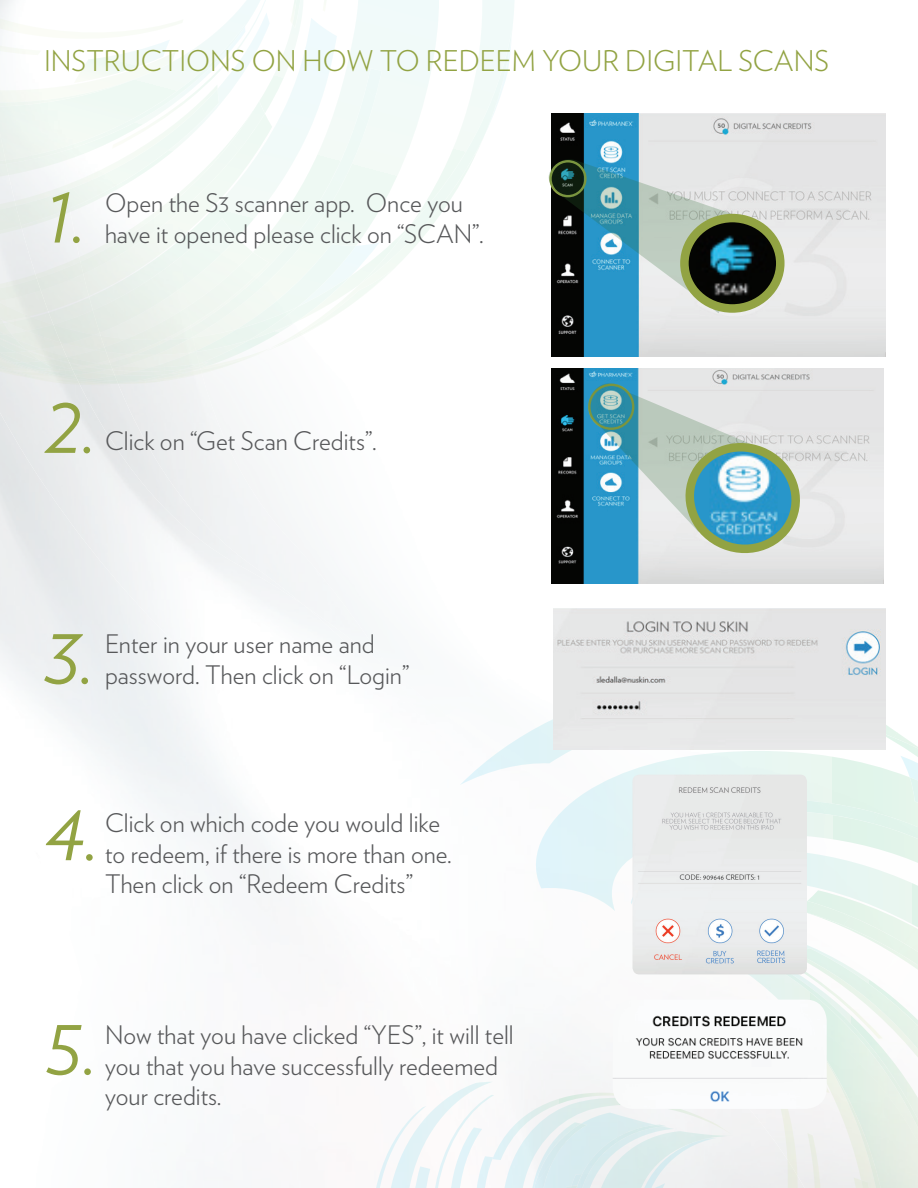
<style>
.page{position:relative;width:918px;height:1188px;background:#fff}
.page>*{position:absolute;margin:0;border:0;box-sizing:border-box;transform-origin:0 0}
.t1{font:italic 67.5px "Verlag";color:#92a343}
.t2{font:300 28.5px "Verlag";color:#92a343}
.t3{font:300 25.5px/30.6px "Verlag";color:#57585a}
</style>
<div class="page">
<img style="left:0;top:119px;width:806px;height:764px">
<svg style="left:411px;top:0;width:111px;height:348px"></svg>
<svg style="left:0;top:0;width:411px;height:386px"></svg>
<img style="left:66px;top:335px;width:61px;height:15px">
<img style="left:27px;top:325px;width:68px;height:19px">
<img style="left:128px;top:329px;width:109px;height:26px">
<img style="left:95px;top:339px;width:41px;height:15px">
<img style="left:136px;top:338px;width:55px;height:17px">
<img style="left:249px;top:276px;width:102px;height:64px">
<img style="left:192px;top:307px;width:106px;height:45px">
<img style="left:505px;top:30px;width:7px;height:6px">
<svg style="left:485px;top:36px;width:27px;height:99px"></svg>
<img style="left:476px;top:110px;width:16px;height:31px">
<img style="left:457px;top:133px;width:25px;height:39px">
<img style="left:436px;top:166px;width:28px;height:37px">
<svg style="left:462px;top:168px;width:5px;height:6px"></svg>
<img style="left:398px;top:195px;width:45px;height:53px">
<svg style="left:442px;top:200px;width:3px;height:4px"></svg>
<img style="left:359px;top:241px;width:45px;height:44px">
<svg style="left:460px;top:684px;width:94px;height:46px"></svg>
<svg style="left:364px;top:730px;width:554px;height:458px"></svg>
<img style="left:886px;top:725px;width:12px;height:13px">
<img style="left:894px;top:732px;width:24px;height:21px">
<img style="left:552px;top:113px;width:334px;height:243px">
<img style="left:552px;top:368px;width:331px;height:215px">
<svg style="left:583px;top:381px;width:231px;height:186px;background:#9bc3ca"></svg>
<img style="left:554px;top:609px;width:332px;height:140px">
<svg style="left:547px;top:158px;width:209px;height:155px;background:#7da1a9"></svg>
<img style="left:684px;top:218px;width:96px;height:90px">
<div style="left:680px;top:214px;width:105px;height:99px;border:9px solid #92a343;border-radius:50%"></div>
<img style="left:633px;top:775px;width:174px;height:199px">
<img style="left:613px;top:1000px;width:214px;height:109px">
<p class="t2" style="left:44px;top:39px;width:787px">INSTRUCTIONS ON HOW TO REDEEM YOUR DIGITAL SCANS</p>
<h1 class="t1" style="left:44px;top:166px;width:43px">1.</h1>
<p class="t3" style="left:105px;top:186px;width:380px">Open the S3 scanner app. Once you have it opened please click on “SCAN”.</p>
<h1 class="t1" style="left:44px;top:377px;width:54px">2.</h1>
<p class="t3" style="left:105px;top:424px;width:273px">Click on “Get Scan Credits”.</p>
<h1 class="t1" style="left:44px;top:607px;width:52px">3.</h1>
<p class="t3" style="left:105px;top:627px;width:306px">Enter in your user name and password. Then click on “Login”</p>
<h1 class="t1" style="left:44px;top:784px;width:56px">4.</h1>
<p class="t3" style="left:105px;top:806px;width:348px">Click on which code you would like to redeem, if there is more than one.<br>Then click on “Redeem Credits”</p>
<h1 class="t1" style="left:44px;top:998px;width:54px">5.</h1>
<p class="t3" style="left:105px;top:1018px;width:410px">Now that you have clicked “YES”, it will tell you that you have successfully redeemed your credits.</p>
</div>
